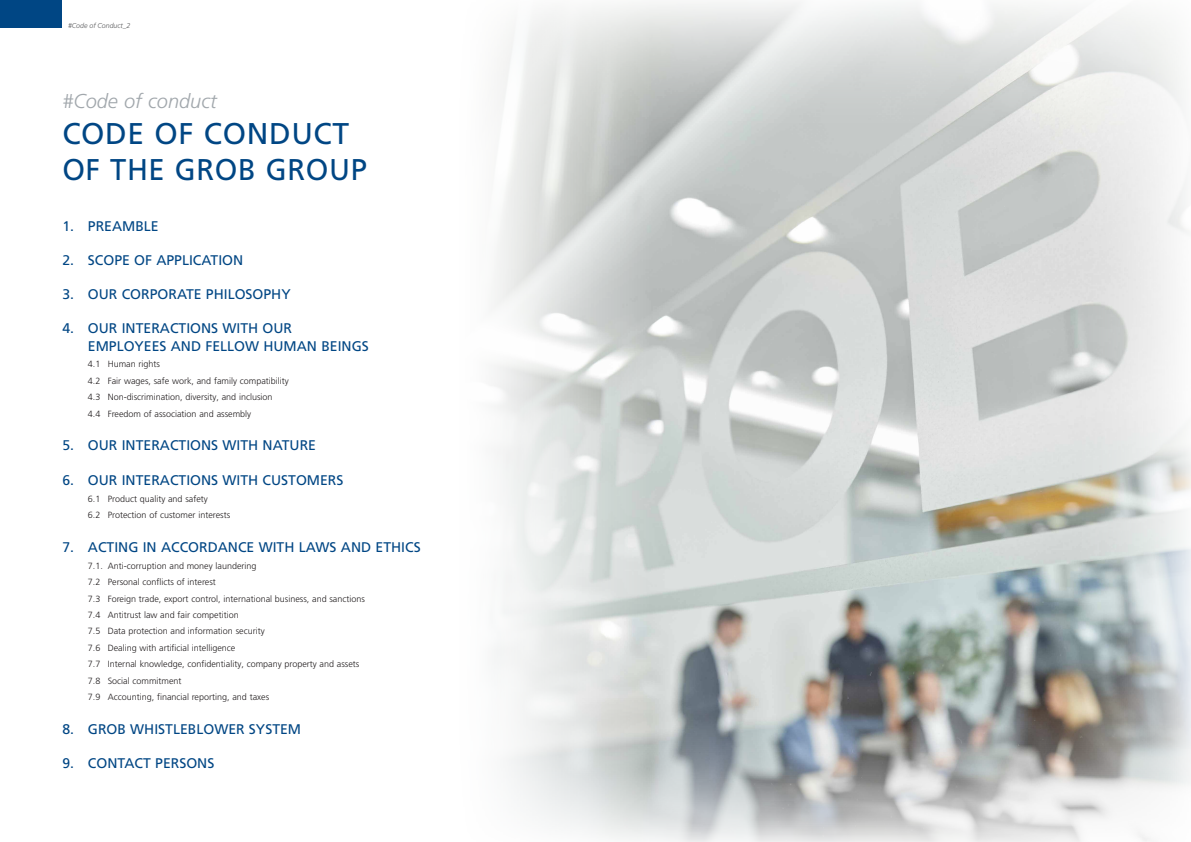
<style>
.page{position:relative;width:1191px;height:842px;background:#fff}
.page>*{position:absolute;margin:0;border:0;box-sizing:border-box;transform-origin:0 0}
._01_Head_Balken_blau{font:30px "Frutiger LT Pro";letter-spacing:.02em;color:#004684}
._01_Head_Balken_blau-2{font:italic 300 20px "Frutiger LT Pro";color:#a1a7ac}
._02a_Subhead_Blau{font:14px/18px "Frutiger LT Pro";color:#004684}
._02a_Subhead_Blau-2{font:300 9px "Frutiger LT Pro";color:#231f20}
._03b_Grundtext_Versalien_blau_12pt{font:italic 300 7px "Frutiger LT Pro";color:#57585a}
</style>
<div class="page">
<div style="left:0;top:0;width:62px;height:28px;background:#004684"></div>
<img style="left:493px;top:2px;width:698px;height:840px">
<p class="_03b_Grundtext_Versalien_blau_12pt" style="left:68px;top:22px;width:64px">#Code of Conduct_2</p>
<p class="_01_Head_Balken_blau-2" style="left:62px;top:90px;width:156px">#Code of conduct</p>
<p class="_01_Head_Balken_blau" style="left:62px;top:116px;width:288px">CODE OF CONDUCT</p>
<p class="_01_Head_Balken_blau" style="left:62px;top:152px;width:306px">OF THE GROB GROUP</p>
<p class="_02a_Subhead_Blau" style="left:62px;top:217px;width:98px">1. PREAMBLE</p>
<p class="_02a_Subhead_Blau" style="left:62px;top:251px;width:182px">2. SCOPE OF APPLICATION</p>
<p class="_02a_Subhead_Blau" style="left:62px;top:285px;width:230px">3. OUR CORPORATE PHILOSOPHY</p>
<p class="_02a_Subhead_Blau" style="left:88px;top:319px;width:282px;text-indent:-26px">4. OUR INTERACTIONS WITH OUR<br>EMPLOYEES AND FELLOW HUMAN BEINGS</p>
<p class="_02a_Subhead_Blau-2" style="left:88px;top:359px;width:74px">4.1 Human rights</p>
<p class="_02a_Subhead_Blau-2" style="left:88px;top:375px;width:202px">4.2 Fair wages, safe work, and family compatibility</p>
<p class="_02a_Subhead_Blau-2" style="left:88px;top:392px;width:186px">4.3 Non-discrimination, diversity, and inclusion</p>
<p class="_02a_Subhead_Blau-2" style="left:88px;top:408px;width:165px">4.4 Freedom of association and assembly</p>
<p class="_02a_Subhead_Blau" style="left:62px;top:437px;width:255px">5. OUR INTERACTIONS WITH NATURE</p>
<p class="_02a_Subhead_Blau" style="left:62px;top:472px;width:283px">6. OUR INTERACTIONS WITH CUSTOMERS</p>
<p class="_02a_Subhead_Blau-2" style="left:88px;top:493px;width:121px">6.1 Product quality and safety</p>
<p class="_02a_Subhead_Blau-2" style="left:88px;top:510px;width:144px">6.2 Protection of customer interests</p>
<p class="_02a_Subhead_Blau" style="left:62px;top:538px;width:360px">7. ACTING IN ACCORDANCE WITH LAWS AND ETHICS</p>
<p class="_02a_Subhead_Blau-2" style="left:88px;top:560px;width:170px">7.1. Anti-corruption and money laundering</p>
<p class="_02a_Subhead_Blau-2" style="left:88px;top:577px;width:129px">7.2 Personal conflicts of interest</p>
<p class="_02a_Subhead_Blau-2" style="left:88px;top:593px;width:278px">7.3 Foreign trade, export control, international business, and sanctions</p>
<p class="_02a_Subhead_Blau-2" style="left:88px;top:610px;width:152px">7.4 Antitrust law and fair competition</p>
<p class="_02a_Subhead_Blau-2" style="left:88px;top:626px;width:178px">7.5 Data protection and information security</p>
<p class="_02a_Subhead_Blau-2" style="left:88px;top:643px;width:149px">7.6 Dealing with artificial intelligence</p>
<p class="_02a_Subhead_Blau-2" style="left:88px;top:659px;width:273px">7.7 Internal knowledge, confidentiality, company property and assets</p>
<p class="_02a_Subhead_Blau-2" style="left:88px;top:675px;width:95px">7.8 Social commitment</p>
<p class="_02a_Subhead_Blau-2" style="left:88px;top:692px;width:183px">7.9 Accounting, financial reporting, and taxes</p>
<p class="_02a_Subhead_Blau" style="left:62px;top:720px;width:240px">8. GROB WHISTLEBLOWER SYSTEM</p>
<p class="_02a_Subhead_Blau" style="left:62px;top:754px;width:153px">9. CONTACT PERSONS</p>
</div>
